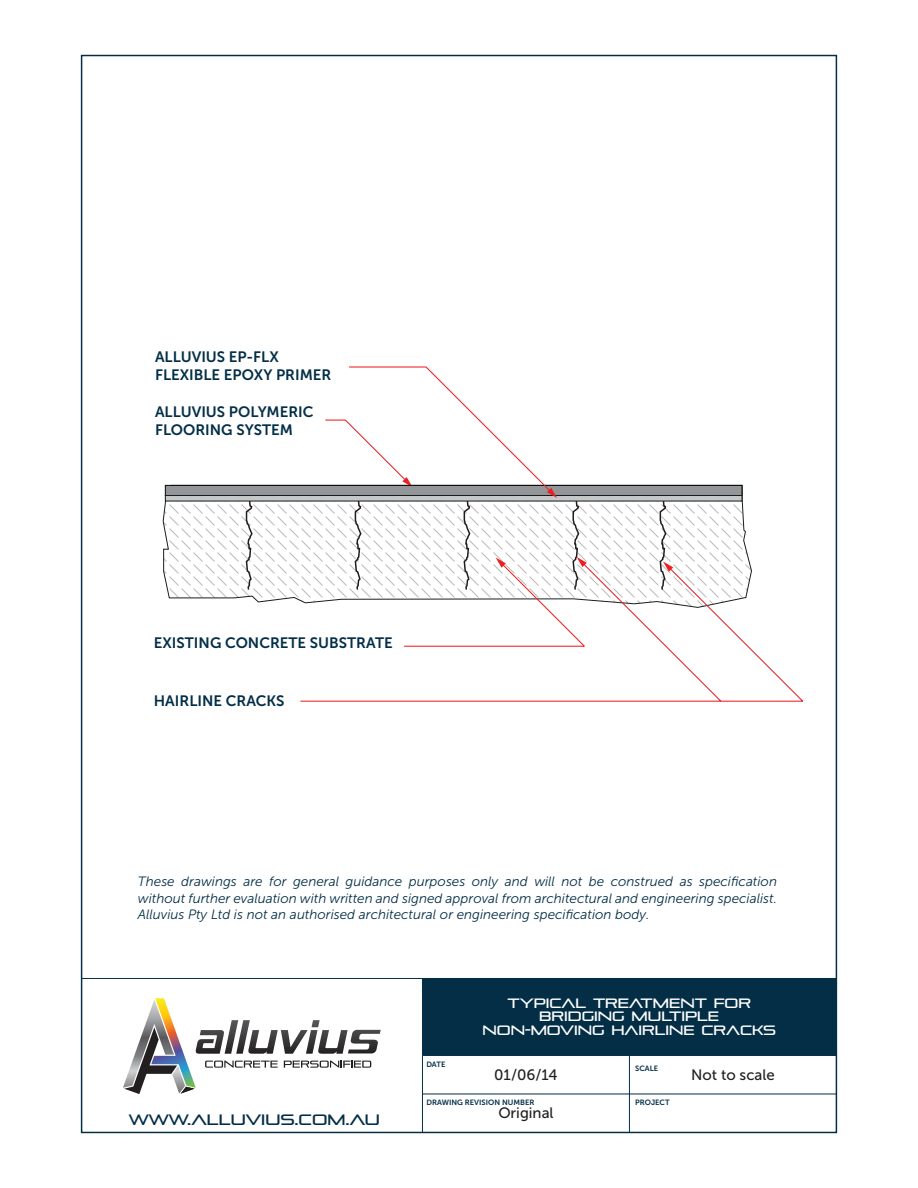
<style>
.page{position:relative;width:918px;height:1188px;background:#fff}
.page>*{position:absolute;margin:0;border:0;box-sizing:border-box;transform-origin:0 0}
.t1{font:15px/18px "Museo Sans 700";color:#042f48}
.t2{font:15px "Museo Sans 500";color:#231f20}
.t3{font:15px "Pirulen Rg";color:#032e46}
.t4{font:italic 13.5px/16.2px "Museo Sans 300";color:#032e46;text-align:justify}
.t5{font:13.5px/13.5px "Pirulen Rg";color:#fff;text-align:center}
.t6{font:7.65px "Museo Sans 700";color:#032e46}
</style>
<div class="page">
<svg style="left:163px;top:485px;width:580px;height:118px"></svg>
<svg style="left:245px;top:501px;width:9px;height:90px"></svg>
<div style="left:165px;top:485px;width:577px;height:11px;background:#939598;border:1px solid #040503"></div>
<svg style="left:165px;top:495px;width:577px;height:6px;background:#9a9d9d"></svg>
<svg style="left:299px;top:562px;width:360px;height:140px"></svg>
<svg style="left:324px;top:366px;width:263px;height:281px"></svg>
<svg style="left:659px;top:499px;width:144px;height:203px"></svg>
<div style="left:422px;top:978px;width:414px;height:77px;background:#032e46"></div>
<hr style="left:629px;top:1055px;width:1px;height:77px;background:#032e46">
<hr style="left:422px;top:1094px;width:207px;height:1px;background:#032e46">
<hr style="left:629px;top:1094px;width:207px;height:1px;background:#032e46">
<hr style="left:422px;top:1055px;width:414px;height:1px;background:#032e46">
<hr style="left:82px;top:978px;width:754px;height:1px;background:#032e46">
<hr style="left:422px;top:1055px;width:1px;height:77px;background:#032e46">
<svg style="left:123px;top:998px;width:258px;height:96px"></svg>
<p class="t1" style="left:155px;top:348px;width:178px">ALLUVIUS EP-FLX<br>FLEXIBLE EPOXY PRIMER</p>
<p class="t1" style="left:155px;top:403px;width:160px">ALLUVIUS POLYMERIC<br>FLOORING SYSTEM</p>
<p class="t1" style="left:154px;top:634px;width:240px">EXISTING CONCRETE SUBSTRATE</p>
<p class="t1" style="left:154px;top:691px;width:132px">HAIRLINE CRACKS</p>
<p class="t4" style="left:138px;top:874px;width:641px">These drawings are for general guidance purposes only and will not be construed as specification without further evaluation with written and signed approval from architectural and engineering specialist.<br>Alluvius Pty Ltd is not an authorised architectural or engineering specification body.</p>
<p class="t3" style="left:129px;top:1111px;width:252px">WWW.ALLUVIUS.COM.AU</p>
<p class="t5" style="left:483px;top:996px;width:295px">TYPICAL TREATMENT FOR<br>BRIDGING MULTIPLE<br>NON-MOVING HAIRLINE CRACKS</p>
<p class="t6" style="left:426px;top:1060px;width:21px">DATE</p>
<p class="t6" style="left:426px;top:1098px;width:110px">DRAWING REVISION NUMBER</p>
<p class="t6" style="left:635px;top:1099px;width:36px">PROJECT</p>
<p class="t6" style="left:635px;top:1064px;width:25px">SCALE</p>
<p class="t2" style="left:494px;top:1066px;width:65px">01/06/14</p>
<p class="t2" style="left:691px;top:1066px;width:85px">Not to scale</p>
<p class="t2" style="left:498px;top:1105px;width:57px">Original</p>
</div>
